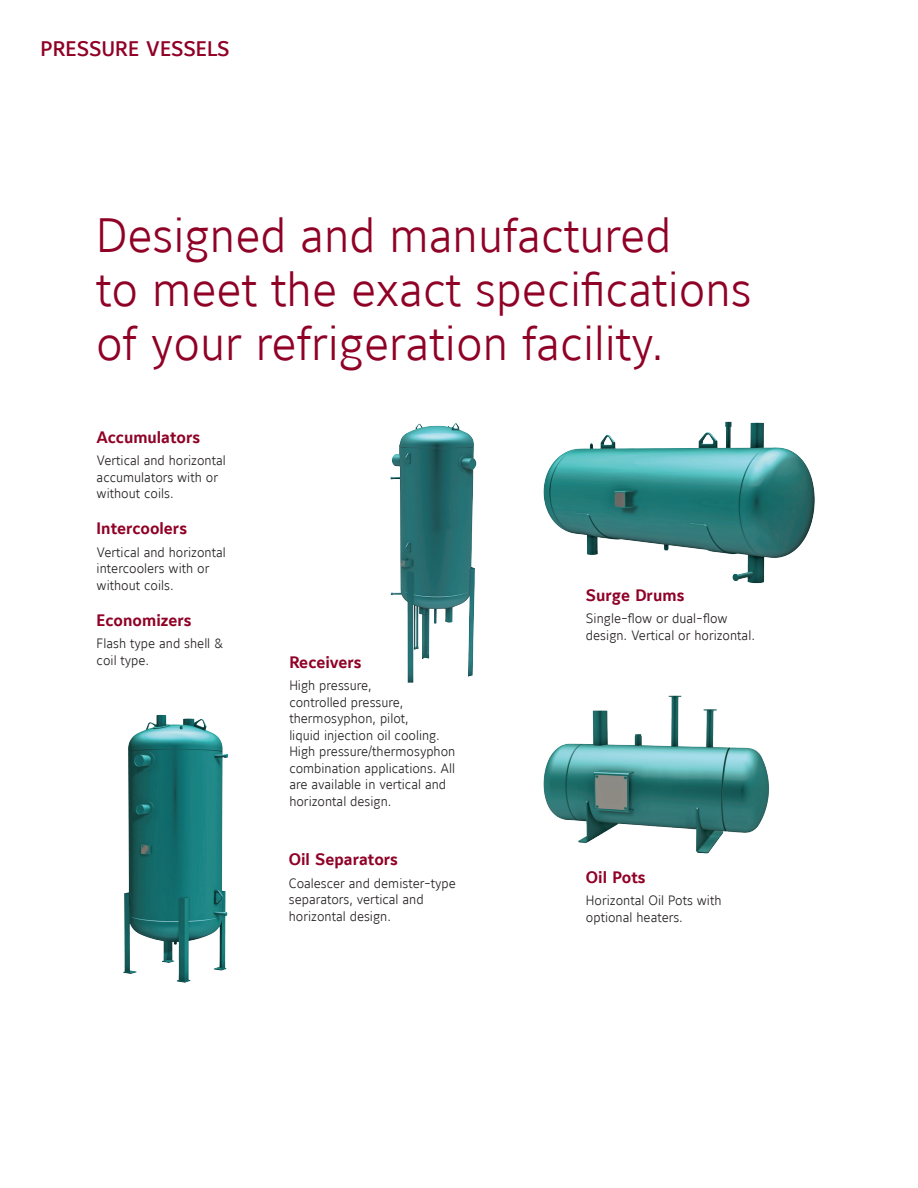
<style>
.page{position:relative;width:918px;height:1188px;background:#fff}
.page>*{position:absolute;margin:0;border:0;box-sizing:border-box;transform-origin:0 0}
.t1{font:48px/54px "Maurea Light Lf";color:#900126}
.t2{font:21px "Maurea Medium Lf";letter-spacing:-.005em;color:#900126}
.t3{font:16.5px "Maurea Bold Lf";color:#900126}
.t4{font:13.5px/16.5px "Maurea Light Lf";color:#231f20}
</style>
<div class="page">
<img style="left:390px;top:423px;width:87px;height:260px">
<img style="left:123px;top:714px;width:106px;height:269px">
<img style="left:543px;top:421px;width:272px;height:163px">
<img style="left:543px;top:695px;width:226px;height:159px">
<h2 class="t2" style="left:40px;top:37px;width:191px">PRESSURE VESSELS</h2>
<h1 class="t1" style="left:96px;top:209px;width:657px">Designed and manufactured<br>to meet the exact specifications of your refrigeration facility.</h1>
<p class="t3" style="left:97px;top:428px;width:105px">Accumulators</p>
<p class="t4" style="left:97px;top:452px;width:131px">Vertical and horizontal accumulators with or without coils.</p>
<p class="t3" style="left:97px;top:519px;width:92px">Intercoolers</p>
<p class="t4" style="left:97px;top:544px;width:131px">Vertical and horizontal intercoolers with or without coils.</p>
<p class="t3" style="left:97px;top:611px;width:96px">Economizers</p>
<p class="t4" style="left:97px;top:635px;width:128px">Flash type and shell &amp; coil type.</p>
<p class="t3" style="left:289px;top:653px;width:74px">Receivers</p>
<p class="t4" style="left:289px;top:677px;width:168px">High pressure,<br>controlled pressure, thermosyphon, pilot,<br>liquid injection oil cooling.<br>High pressure/thermosyphon combination applications. All are available in vertical and horizontal design.</p>
<p class="t3" style="left:289px;top:850px;width:111px">Oil Separators</p>
<p class="t4" style="left:289px;top:875px;width:169px">Coalescer and demister-type separators, vertical and horizontal design.</p>
<p class="t3" style="left:586px;top:586px;width:100px">Surge Drums</p>
<p class="t4" style="left:586px;top:610px;width:171px">Single-flow or dual-flow design. Vertical or horizontal.</p>
<p class="t3" style="left:586px;top:868px;width:61px">Oil Pots</p>
<p class="t4" style="left:586px;top:893px;width:137px">Horizontal Oil Pots with optional heaters.</p>
</div>
